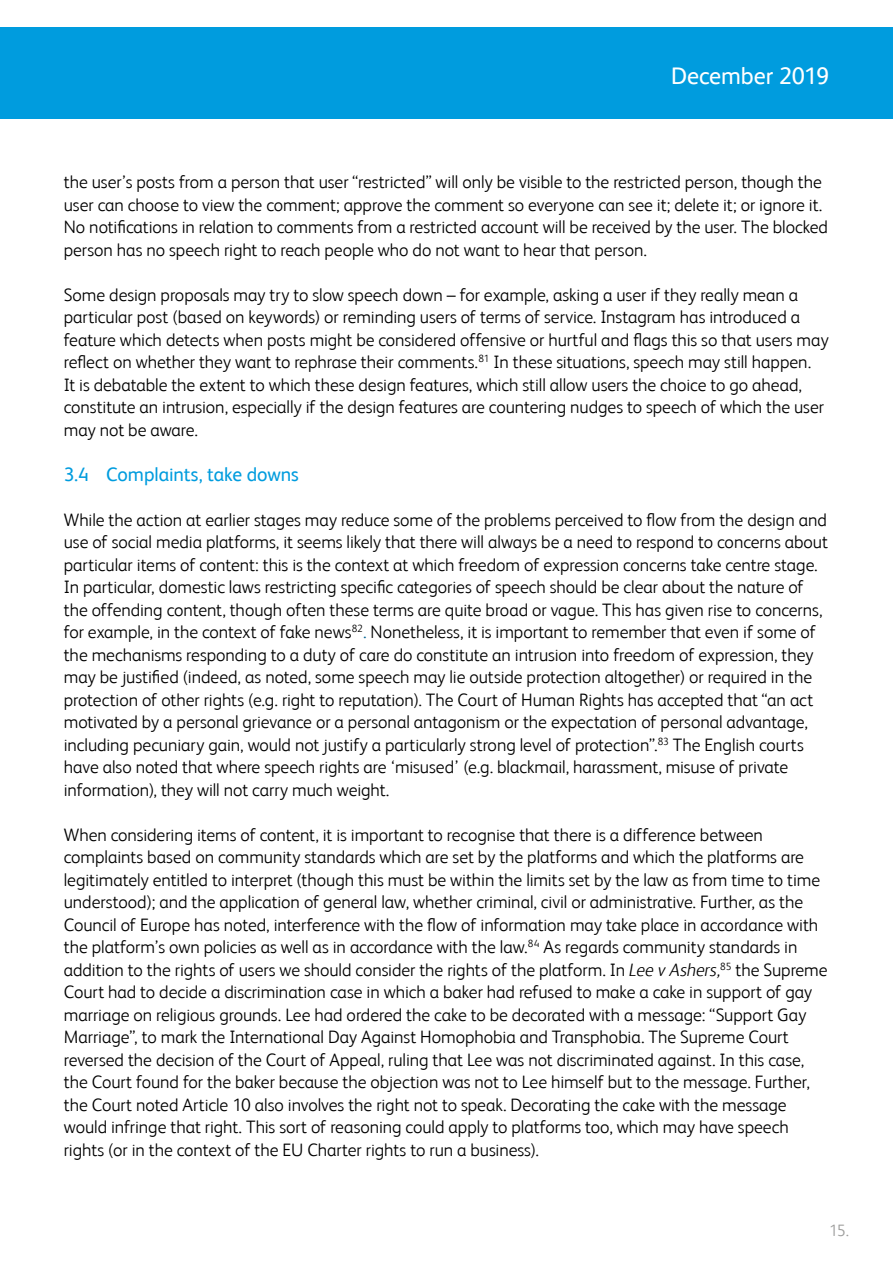
<style>
.page{position:relative;width:893px;height:1263px;background:#fff}
.page>*{position:absolute;margin:0;border:0;box-sizing:border-box;transform-origin:0 0}
.t1{font:24px "FS Albert";letter-spacing:-.005em;color:#fff}
.t2{font:19.5px "FS Albert";letter-spacing:-.005em;color:#009cde}
.t3{font:300 18px/22.5px "FS Albert";letter-spacing:-.005em;color:#000}
.t4{font:300 16.5px "FS Albert";color:#9d9d9c}
.s1{color:#006293}
.s2{font-style:italic}
</style>
<div class="page">
<div style="left:0;top:27px;width:893px;height:92px;background:#009cde"></div>
<h1 class="t1" style="left:671px;top:62px;width:160px">December 2019</h1>
<p class="t3" style="left:64px;top:171px;width:766px">the user’s posts from a person that user “restricted” will only be visible to the restricted person, though the user can choose to view the comment; approve the comment so everyone can see it; delete it; or ignore it.<br>No notifications in relation to comments from a restricted account will be received by the user. The blocked person has no speech right to reach people who do not want to hear that person.</p>
<p class="t3" style="left:64px;top:283px;width:766px">Some design proposals may try to slow speech down – for example, asking a user if they really mean a particular post (based on keywords) or reminding users of terms of service. Instagram has introduced a feature which detects when posts might be considered offensive or hurtful and flags this so that users may reflect on whether they want to rephrase their comments.<sup>81</sup> In these situations, speech may still happen.<br>It is debatable the extent to which these design features, which still allow users the choice to go ahead, constitute an intrusion, especially if the design features are countering nudges to speech of which the user may not be aware.</p>
<p class="t2" style="left:64px;top:463px;width:237px">3.4 Complaints, take downs</p>
<p class="t3" style="left:64px;top:508px;width:766px">While the action at earlier stages may reduce some of the problems perceived to flow from the design and use of social media platforms, it seems likely that there will always be a need to respond to concerns about particular items of content: this is the context at which freedom of expression concerns take centre stage.<br>In particular, domestic laws restricting specific categories of speech should be clear about the nature of the offending content, though often these terms are quite broad or vague. This has given rise to concerns, for example, in the context of fake news<sup>82</sup><span class="s1">.</span> Nonetheless, it is important to remember that even if some of the mechanisms responding to a duty of care do constitute an intrusion into freedom of expression, they may be justified (indeed, as noted, some speech may lie outside protection altogether) or required in the protection of other rights (e.g. right to reputation). The Court of Human Rights has accepted that “an act motivated by a personal grievance or a personal antagonism or the expectation of personal advantage, including pecuniary gain, would not justify a particularly strong level of protection”.<sup>83</sup> The English courts have also noted that where speech rights are ‘misused’ (e.g. blackmail, harassment, misuse of private information), they will not carry much weight.</p>
<p class="t3" style="left:64px;top:823px;width:765px">When considering items of content, it is important to recognise that there is a difference between complaints based on community standards which are set by the platforms and which the platforms are legitimately entitled to interpret (though this must be within the limits set by the law as from time to time understood); and the application of general law, whether criminal, civil or administrative. Further, as the Council of Europe has noted, interference with the flow of information may take place in accordance with the platform’s own policies as well as in accordance with the law.<sup>84</sup> As regards community standards in addition to the rights of users we should consider the rights of the platform. In <span class="s2">Lee v Ashers,</span><sup>85</sup> the Supreme Court had to decide a discrimination case in which a baker had refused to make a cake in support of gay marriage on religious grounds. Lee had ordered the cake to be decorated with a message: “Support Gay Marriage”, to mark the International Day Against Homophobia and Transphobia. The Supreme Court reversed the decision of the Court of Appeal, ruling that Lee was not discriminated against. In this case, the Court found for the baker because the objection was not to Lee himself but to the message. Further, the Court noted Article 10 also involves the right not to speak. Decorating the cake with the message would infringe that right. This sort of reasoning could apply to platforms too, which may have speech rights (or in the context of the EU Charter rights to run a business).</p>
<p class="t4" style="left:829px;top:1220px;width:21px">15.</p>
</div>
